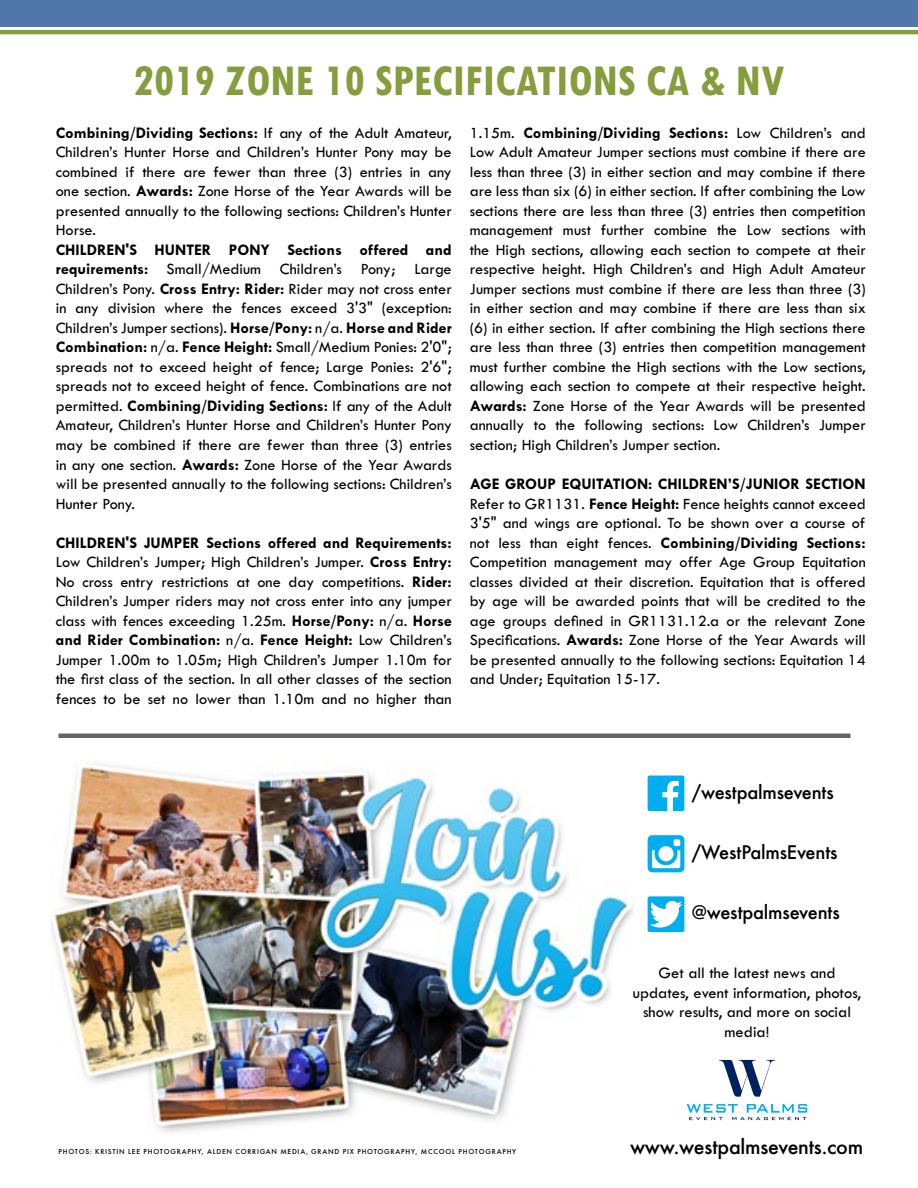
<style>
.page{position:relative;width:918px;height:1188px;background:#fff}
.page>*{position:absolute;margin:0;border:0;box-sizing:border-box;transform-origin:0 0}
.t1{font:700 condensed 46.5px "Tw Cen MT Pro";color:#879c3c}
.t2{font:500 22.2px "Futura EFOP";letter-spacing:-.01em;color:#000}
.t3{font:500 20.7px "Futura EFOP";letter-spacing:-.01em;color:#000}
.t4{font:16.5px/19.8px "Tw Cen MT Std";color:#000;text-align:center}
.t5{font:16.35px/19.5px "Tw Cen MT Std";color:#000;text-align:justify}
.t6{font:500 7.5px "Futura EFOP";letter-spacing:.1em;color:#000}
.s1{font-weight:700}
</style>
<div class="page">
<img style="left:51px;top:759px;width:757px;height:374px">
<div style="left:648px;top:776px;width:36px;height:35px;background:#00aeef;border-radius:2px"></div>
<svg style="left:662px;top:781px;width:17px;height:30px"></svg>
<svg style="left:648px;top:835px;width:36px;height:37px"></svg>
<div style="left:648px;top:896px;width:36px;height:36px;background:#00aeef;border-radius:2px"></div>
<svg style="left:650px;top:901px;width:32px;height:27px"></svg>
<svg style="left:687px;top:1104px;width:120px;height:16px"></svg>
<svg style="left:719px;top:1060px;width:56px;height:37px"></svg>
<div style="left:0;top:0;width:918px;height:27px;background:#4f77a9"></div>
<hr style="left:0;top:30px;width:918px;height:4px;background:#879c3c">
<hr style="left:58px;top:734px;width:792px;height:4px;background:#636466">
<h1 class="t1" style="left:134px;top:55px;width:652px">2019 ZONE 10 SPECIFICATIONS CA &amp; NV</h1>
<p class="t5" style="left:56px;top:123px;width:398px"><span class="s1">Combining/Dividing Sections:</span> If any of the Adult Amateur, Children’s Hunter Horse and Children’s Hunter Pony may be combined if there are fewer than three (3) entries in any one section. <span class="s1">Awards:</span> Zone Horse of the Year Awards will be presented annually to the following sections: Children’s Hunter Horse.</p>
<p class="t5" style="left:56px;top:240px;width:398px"><span class="s1">CHILDREN'S HUNTER PONY Sections offered and requirements:</span> Small/Medium Children’s Pony; Large Children’s Pony. <span class="s1">Cross Entry: Rider:</span> Rider may not cross enter in any division where the fences exceed 3'3" (exception:<br>Children’s Jumper sections). <span class="s1">Horse/Pony:</span> n/a. <span class="s1">Horse and Rider Combination:</span> n/a. <span class="s1">Fence Height:</span> Small/Medium Ponies: 2'0"; spreads not to exceed height of fence; Large Ponies: 2'6"; spreads not to exceed height of fence. Combinations are not permitted. <span class="s1">Combining/Dividing Sections:</span> If any of the Adult Amateur, Children’s Hunter Horse and Children’s Hunter Pony may be combined if there are fewer than three (3) entries in any one section. <span class="s1">Awards:</span> Zone Horse of the Year Awards will be presented annually to the following sections: Children’s Hunter Pony.</p>
<p class="t5" style="left:56px;top:533px;width:398px"><span class="s1">CHILDREN'S JUMPER Sections offered and Requirements:<br></span>Low Children’s Jumper; High Children’s Jumper. <span class="s1">Cross Entry:<br></span>No cross entry restrictions at one day competitions. <span class="s1">Rider:<br></span>Children’s Jumper riders may not cross enter into any jumper class with fences exceeding 1.25m. <span class="s1">Horse/Pony:</span> n/a. <span class="s1">Horse and Rider Combination:</span> n/a. <span class="s1">Fence Height:</span> Low Children’s Jumper 1.00m to 1.05m; High Children’s Jumper 1.10m for the first class of the section. In all other classes of the section fences to be set no lower than 1.10m and no higher than</p>
<p class="t5" style="left:470px;top:123px;width:398px">1.15m. <span class="s1">Combining/Dividing Sections:</span> Low Children’s and Low Adult Amateur Jumper sections must combine if there are less than three (3) in either section and may combine if there are less than six (6) in either section. If after combining the Low sections there are less than three (3) entries then competition management must further combine the Low sections with the High sections, allowing each section to compete at their respective height. High Children’s and High Adult Amateur Jumper sections must combine if there are less than three (3) in either section and may combine if there are less than six (6) in either section. If after combining the High sections there are less than three (3) entries then competition management must further combine the High sections with the Low sections, allowing each section to compete at their respective height.<br><span class="s1">Awards:</span> Zone Horse of the Year Awards will be presented annually to the following sections: Low Children’s Jumper section; High Children’s Jumper section.</p>
<p class="t5" style="left:470px;top:474px;width:398px"><span class="s1">AGE GROUP EQUITATION: CHILDREN’S/JUNIOR SECTION </span>Refer to GR1131. <span class="s1">Fence Height:</span> Fence heights cannot exceed 3'5" and wings are optional. To be shown over a course of not less than eight fences. <span class="s1">Combining/Dividing Sections:<br></span>Competition management may offer Age Group Equitation classes divided at their discretion. Equitation that is offered by age will be awarded points that will be credited to the age groups defined in GR1131.12.a or the relevant Zone Specifications. <span class="s1">Awards:</span> Zone Horse of the Year Awards will be presented annually to the following sections: Equitation 14 and Under; Equitation 15-17.</p>
<p class="t3" style="left:692px;top:780px;width:143px">/westpalmsevents</p>
<p class="t3" style="left:692px;top:840px;width:147px">/WestPalmsEvents</p>
<p class="t3" style="left:692px;top:900px;width:149px">@westpalmsevents</p>
<p class="t4" style="left:633px;top:963px;width:230px">Get all the latest news and updates, event information, photos, show results, and more on social media!</p>
<p class="t6" style="left:58px;top:1147px;width:459px">PHOTOS: KRISTIN LEE PHOTOGRAPHY, ALDEN CORRIGAN MEDIA, GRAND PIX PHOTOGRAPHY, MCCOOL PHOTOGRAPHY</p>
<h2 class="t2" style="left:630px;top:1134px;width:235px">www.westpalmsevents.com</h2>
</div>
